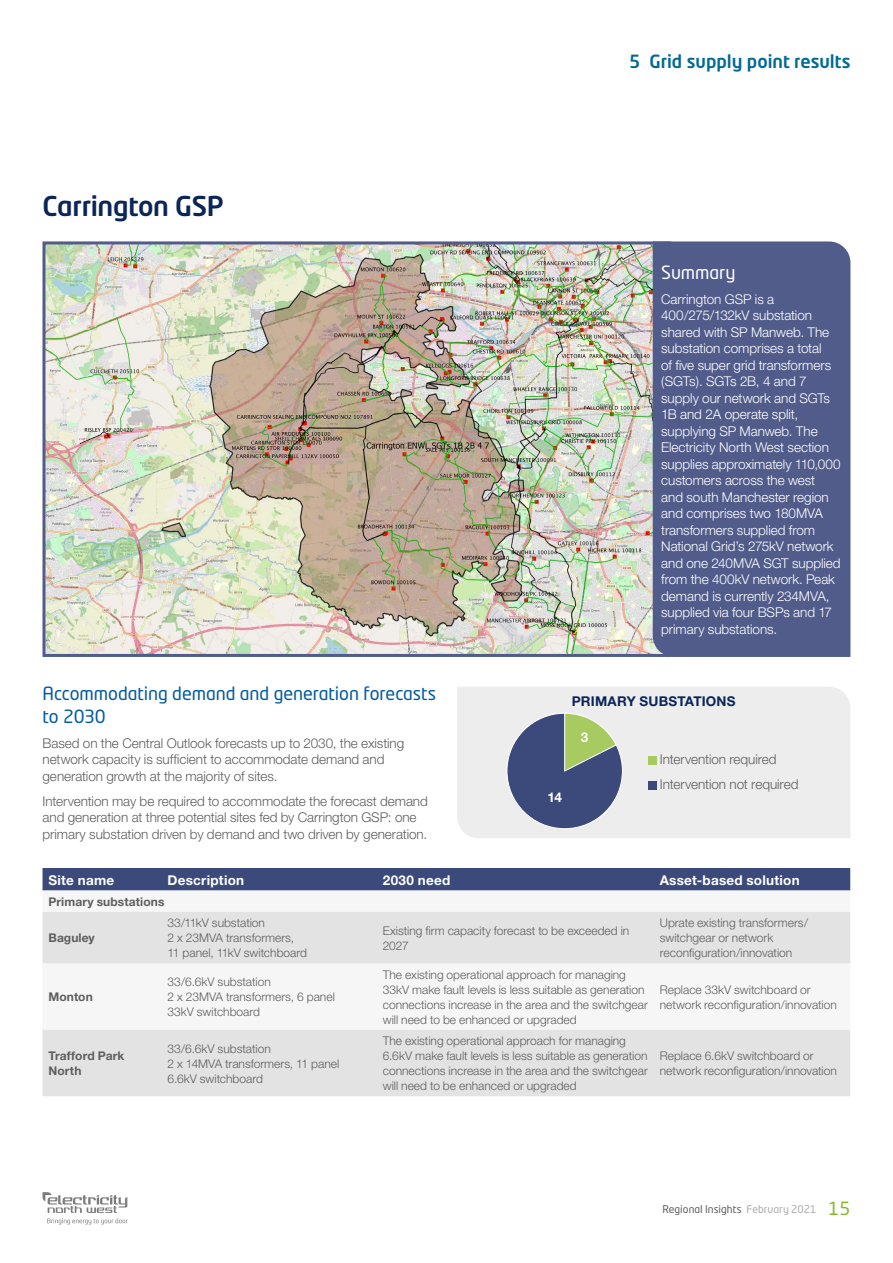
<style>
.page{position:relative;width:893px;height:1263px;background:#fff}
.page>*{position:absolute;margin:0;border:0;box-sizing:border-box;transform-origin:0 0}
.t1{font:500 27px "Neo Tech Std";letter-spacing:-.015em;color:#0b2559}
.t2{font:18px/22.5px "Neo Tech Std";letter-spacing:-.005em;color:#005aa0}
.t3{font:500 18px "Neo Tech Std";color:#006994}
.t4{font:18px "Neo Tech Std";letter-spacing:-.005em;color:#fff}
.t5{font:300 13.5px/16.5px "Helvetica Neue";letter-spacing:-.005em;color:#fff}
.t6{font:300 13.5px/16.5px "Helvetica Neue";letter-spacing:-.005em;color:#5f5e5e}
.t7{font:700 13.5px "Helvetica Neue";letter-spacing:.02em;color:#fff}
.t8{font:700 13.5px "Helvetica Neue";letter-spacing:.015em;color:#0b2559}
.t9{font:300 12px/15px "Helvetica Neue";color:#5f5e5e}
.t10{font:700 12px/15px "Helvetica Neue";letter-spacing:.005em;color:#5f5e5e}
.t11{font:10.5px "Neo Tech Std";letter-spacing:.005em;color:#5f5e5e}
.s1{color:#acabab}
.s2{font-size:18px;color:#80ba27}
</style>
<div class="page">
<img style="left:46px;top:245px;width:607px;height:408px">
<div style="left:42px;top:241px;width:629px;height:416px;border:3px solid #515c8b"></div>
<div style="left:653px;top:241px;width:197px;height:416px;background:#515c8b"></div>
<div style="left:43px;top:868px;width:807px;height:22px;background:#3c4a7b"></div>
<div style="left:43px;top:890px;width:807px;height:22px;background:#f6f6f6"></div>
<svg style="left:43px;top:912px;width:807px;height:184px;fill:#e3e3e3"></svg>
<div style="left:457px;top:687px;width:393px;height:151px;background:#ededed"></div>
<div style="left:648px;top:756px;width:9px;height:8px;background:#a7ca61"></div>
<div style="left:648px;top:781px;width:9px;height:8px;background:#3c4a7b"></div>
<div style="left:507px;top:713px;width:115px;height:116px;background:#3c4a7b;border-radius:50%"></div>
<svg style="left:564px;top:712px;width:54px;height:60px"></svg>
<svg style="left:43px;top:1192px;width:85px;height:32px"></svg>
<h1 class="t1" style="left:43px;top:189px;width:183px">Carrington GSP</h1>
<h2 class="t3" style="left:629px;top:50px;width:223px">5 Grid supply point results</h2>
<h2 class="t4" style="left:661px;top:261px;width:76px">Summary</h2>
<p class="t5" style="left:661px;top:290px;width:181px">Carrington GSP is a<br>400/275/132kV substation shared with SP Manweb. The substation comprises a total<br>of five super grid transformers (SGTs). SGTs 2B, 4 and 7 supply our network and SGTs<br>1B and 2A operate split, supplying SP Manweb. The<br>Electricity North West section supplies approximately 110,000 customers across the west<br>and south Manchester region and comprises two 180MVA transformers supplied from<br>National Grid’s 275kV network and one 240MVA SGT supplied from the 400kV network. Peak demand is currently 234MVA, supplied via four BSPs and 17 primary substations.</p>
<h2 class="t2" style="left:43px;top:682px;width:395px">Accommodating demand and generation forecasts to 2030</h2>
<p class="t6" style="left:43px;top:735px;width:363px">Based on the Central Outlook forecasts up to 2030, the existing network capacity is sufficient to accommodate demand and generation growth at the majority of sites.</p>
<p class="t6" style="left:43px;top:793px;width:387px">Intervention may be required to accommodate the forecast demand and generation at three potential sites fed by Carrington GSP: one primary substation driven by demand and two driven by generation.</p>
<p class="t7" style="left:49px;top:871px;width:67px">Site name</p>
<p class="t7" style="left:168px;top:871px;width:78px">Description</p>
<p class="t7" style="left:383px;top:871px;width:69px">2030 need</p>
<p class="t7" style="left:660px;top:871px;width:141px">Asset-based solution</p>
<p class="t10" style="left:49px;top:894px;width:117px">Primary substations</p>
<p class="t10" style="left:49px;top:930px;width:48px">Baguley</p>
<p class="t8" style="left:572px;top:693px;width:165px">PRIMARY SUBSTATIONS</p>
<p class="t7" style="left:581px;top:729px;width:9px">3</p>
<p class="t6" style="left:660px;top:747px;width:140px;line-height:25px">Intervention required<br>Intervention not required</p>
<p class="t7" style="left:547px;top:789px;width:16px">14</p>
<p class="t9" style="left:168px;top:915px;width:141px">33/11kV substation<br>2 x 23MVA transformers,<br>11 panel, 11kV switchboard</p>
<p class="t9" style="left:383px;top:923px;width:248px">Existing firm capacity forecast to be exceeded in<br>2027</p>
<p class="t9" style="left:660px;top:915px;width:150px">Uprate existing transformers/ switchgear or network reconfiguration/innovation</p>
<p class="t10" style="left:49px;top:989px;width:46px">Monton</p>
<p class="t9" style="left:168px;top:974px;width:169px">33/6.6kV substation<br>2 x 23MVA transformers, 6 panel<br>33kV switchboard</p>
<p class="t9" style="left:383px;top:967px;width:267px">The existing operational approach for managing 33kV make fault levels is less suitable as generation connections increase in the area and the switchgear will need to be enhanced or upgraded</p>
<p class="t10" style="left:49px;top:1048px;width:77px">Trafford Park<br>North</p>
<p class="t9" style="left:168px;top:1041px;width:173px">33/6.6kV substation<br>2 x 14MVA transformers, 11 panel<br>6.6kV switchboard</p>
<p class="t9" style="left:383px;top:1033px;width:267px">The existing operational approach for managing 6.6kV make fault levels is less suitable as generation connections increase in the area and the switchgear will need to be enhanced or upgraded</p>
<p class="t9" style="left:660px;top:982px;width:179px">Replace 33kV switchboard or network reconfiguration/innovation</p>
<p class="t9" style="left:660px;top:1048px;width:179px">Replace 6.6kV switchboard or network reconfiguration/innovation</p>
<p class="t11" style="left:662px;top:1202px;width:190px">Regional Insights <span class="s1">February 2021</span> <span class="s2">15</span></p>
</div>
